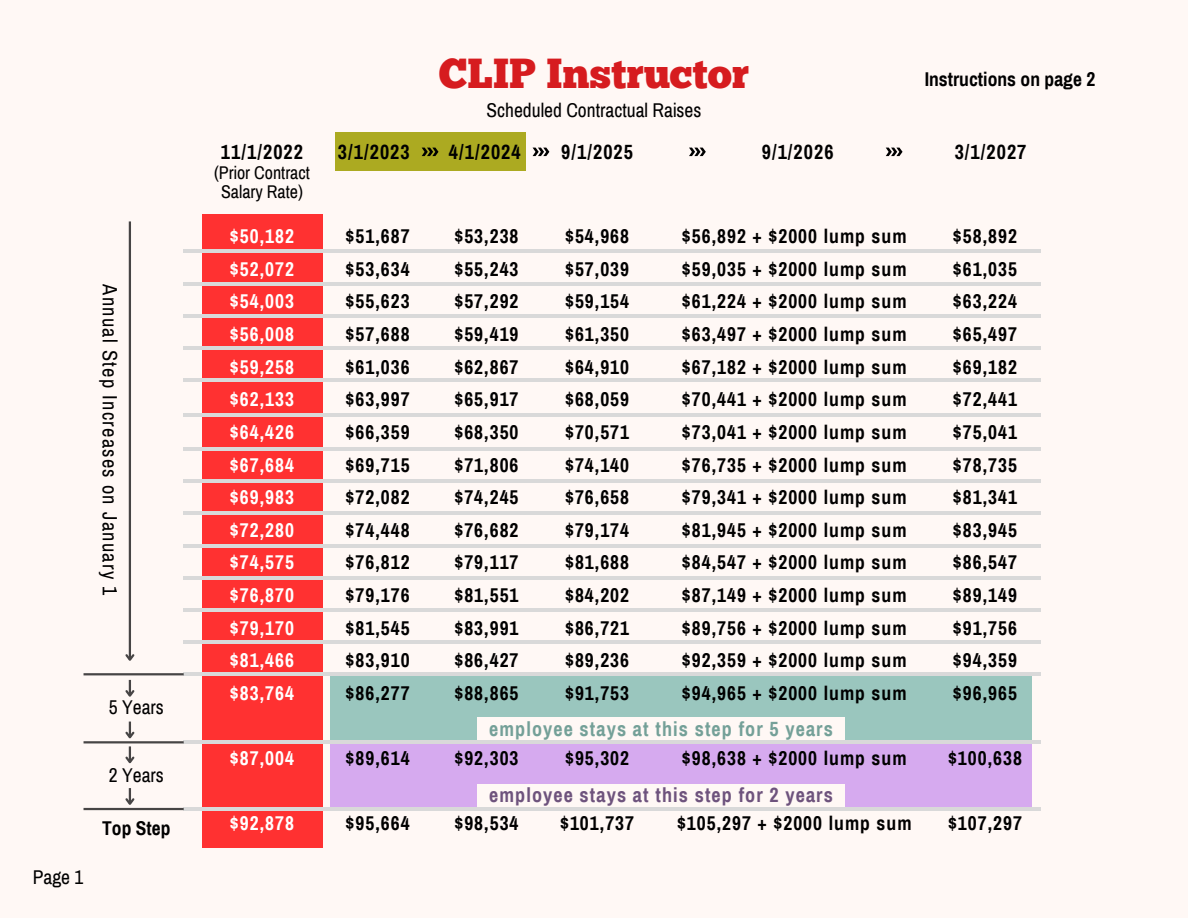
<style>
.page{position:relative;width:1188px;height:918px;background:#fff8f5}
.page>*{position:absolute;margin:0;border:0;box-sizing:border-box;transform-origin:0 0}
.t1{font:42px "Chunk Five";color:#d61c1f}
.t2{font:20.4px "Archivo Narrow";letter-spacing:.065em;color:#000}
.t3{font:700 20.1px "Archivo Narrow";letter-spacing:.055em;color:#000}
.t4{font:700 20.1px "Archivo Narrow";letter-spacing:.055em;color:#74a098}
.t5{font:700 20.1px "Archivo Narrow";letter-spacing:.055em;color:#6e537d}
.t6{font:700 19.5px/32.7px "Archivo Narrow";letter-spacing:.055em;color:#000;text-align:justify}
.t7{font:700 19.5px/32.7px "Archivo Narrow";letter-spacing:.055em;color:#fff;text-align:justify}
.t8{font:19.5px "Archivo Narrow";color:#000}
.t9{font:700 19.5px "Archivo Narrow";color:#000}
.t10{font:18px "Archivo Narrow";color:#000}
</style>
<div class="page">
<div style="left:202px;top:214px;width:120px;height:633px;background:#ff3131"></div>
<hr style="left:184px;top:250px;width:857px;height:3px;background:#d9d9d9">
<hr style="left:184px;top:282px;width:857px;height:4px;background:#d9d9d9">
<hr style="left:184px;top:314px;width:857px;height:4px;background:#d9d9d9">
<hr style="left:184px;top:346px;width:857px;height:4px;background:#d9d9d9">
<hr style="left:184px;top:378px;width:857px;height:4px;background:#d9d9d9">
<div style="left:330px;top:675px;width:701px;height:66px;background:#9ac6be"></div>
<div style="left:330px;top:744px;width:702px;height:63px;background:#d6aaef"></div>
<div style="left:478px;top:717px;width:367px;height:24px;background:#fff8f5"></div>
<div style="left:478px;top:784px;width:367px;height:23px;background:#fff8f5"></div>
<hr style="left:184px;top:413px;width:857px;height:4px;background:#d9d9d9">
<hr style="left:184px;top:447px;width:857px;height:4px;background:#d9d9d9">
<hr style="left:184px;top:479px;width:857px;height:4px;background:#d9d9d9">
<hr style="left:184px;top:511px;width:857px;height:4px;background:#d9d9d9">
<hr style="left:184px;top:544px;width:857px;height:4px;background:#d9d9d9">
<hr style="left:184px;top:576px;width:857px;height:4px;background:#d9d9d9">
<hr style="left:184px;top:608px;width:857px;height:4px;background:#d9d9d9">
<hr style="left:184px;top:640px;width:857px;height:4px;background:#d9d9d9">
<hr style="left:184px;top:672px;width:857px;height:4px;background:#d9d9d9">
<hr style="left:184px;top:740px;width:857px;height:4px;background:#d9d9d9">
<hr style="left:184px;top:807px;width:857px;height:4px;background:#d9d9d9">
<div style="left:335px;top:132px;width:190px;height:39px;background:#acaa21"></div>
<svg style="left:422px;top:148px;width:17px;height:8px"></svg>
<svg style="left:689px;top:148px;width:17px;height:8px"></svg>
<svg style="left:886px;top:148px;width:17px;height:8px"></svg>
<svg style="left:533px;top:148px;width:16px;height:8px"></svg>
<hr style="left:129px;top:221px;width:2px;height:439px;background:#474545">
<svg style="left:125px;top:652px;width:10px;height:9px"></svg>
<hr style="left:84px;top:673px;width:100px;height:2px;background:#474545">
<hr style="left:84px;top:741px;width:100px;height:2px;background:#474545">
<hr style="left:84px;top:808px;width:100px;height:2px;background:#474545">
<svg style="left:125px;top:680px;width:10px;height:17px"></svg>
<svg style="left:123px;top:722px;width:13px;height:42px"></svg>
<svg style="left:123px;top:788px;width:13px;height:20px"></svg>
<h2 class="t2" style="left:121px;top:284px;width:313px;rotate:90deg">Annual Step Increases on January 1</h2>
<h3 class="t8" style="left:109px;top:697px;width:57px">5 Years</h3>
<p class="t8" style="left:33px;top:867px;width:52px">Page 1</p>
<h2 class="t8" style="left:109px;top:765px;width:57px">2 Years</h2>
<h2 class="t6" style="left:102px;top:812px;width:70px">Top Step</h2>
<p class="t1" style="left:439px;top:57px;width:312px">CLIP Instructor</p>
<h1 class="t8" style="left:486px;top:99px;width:217px">Scheduled Contractual Raises</h1>
<h2 class="t9" style="left:925px;top:69px;width:172px">Instructions on page 2</h2>
<p class="t3" style="left:221px;top:141px;width:84px">11/1/2022</p>
<p class="t3" style="left:338px;top:141px;width:73px">3/1/2023</p>
<p class="t3" style="left:449px;top:141px;width:73px">4/1/2024</p>
<h3 class="t3" style="left:561px;top:141px;width:73px">9/1/2025</h3>
<p class="t3" style="left:762px;top:141px;width:73px">9/1/2026</p>
<p class="t3" style="left:955px;top:141px;width:73px">3/1/2027</p>
<p class="t10" style="left:214px;top:163px;width:97px">(Prior Contract</p>
<h2 class="t10" style="left:221px;top:183px;width:83px">Salary Rate)</h2>
<h3 class="t7" style="left:230px;top:220px;width:66px">$50,182 $52,072 $54,003 $56,008 $59,258 $62,133 $64,426 $67,684 $69,983 $72,280 $74,575 $76,870 $79,170 $81,466 $83,764</h3>
<p class="t6" style="left:346px;top:220px;width:66px">$51,687 $53,634 $55,623 $57,688 $61,036 $63,997 $66,359 $69,715 $72,082 $74,448 $76,812 $79,176 $81,545 $83,910 $86,277</p>
<h2 class="t6" style="left:454px;top:220px;width:66px">$53,238 $55,243 $57,292 $59,419 $62,867 $65,917 $68,350 $71,806 $74,245 $76,682 $79,117 $81,551 $83,991 $86,427 $88,865</h2>
<p class="t6" style="left:565px;top:220px;width:66px">$54,968 $57,039 $59,154 $61,350 $64,910 $68,059 $70,571 $74,140 $76,658 $79,174 $81,688 $84,202 $86,721 $89,236 $91,753</p>
<h2 class="t6" style="left:682px;top:220px;width:226px">$56,892 + $2000 lump sum $59,035 + $2000 lump sum $61,224 + $2000 lump sum $63,497 + $2000 lump sum $67,182 + $2000 lump sum $70,441 + $2000 lump sum $73,041 + $2000 lump sum $76,735 + $2000 lump sum $79,341 + $2000 lump sum $81,945 + $2000 lump sum $84,547 + $2000 lump sum $87,149 + $2000 lump sum $89,756 + $2000 lump sum $92,359 + $2000 lump sum $94,965 + $2000 lump sum</h2>
<h2 class="t6" style="left:953px;top:220px;width:66px">$58,892 $61,035 $63,224 $65,497 $69,182 $72,441 $75,041 $78,735 $81,341 $83,945 $86,547 $89,149 $91,756 $94,359 $96,965</h2>
<p class="t4" style="left:489px;top:718px;width:345px">employee stays at this step for 5 years</p>
<h3 class="t7" style="left:230px;top:742px;width:66px">$87,004</h3>
<h2 class="t6" style="left:346px;top:742px;width:66px">$89,614</h2>
<p class="t6" style="left:454px;top:742px;width:66px">$92,303</p>
<h2 class="t6" style="left:565px;top:742px;width:66px">$95,302</h2>
<h2 class="t6" style="left:682px;top:742px;width:226px">$98,638 + $2000 lump sum</h2>
<h2 class="t6" style="left:948px;top:742px;width:76px">$100,638</h2>
<h3 class="t5" style="left:489px;top:785px;width:345px">employee stays at this step for 2 years</h3>
<p class="t7" style="left:230px;top:808px;width:66px">$92,878</p>
<p class="t6" style="left:346px;top:808px;width:66px">$95,664</p>
<h2 class="t6" style="left:454px;top:808px;width:66px">$98,534</h2>
<h2 class="t6" style="left:560px;top:808px;width:76px">$101,737</h2>
<h2 class="t6" style="left:677px;top:808px;width:236px">$105,297 + $2000 lump sum</h2>
<h2 class="t6" style="left:948px;top:808px;width:76px">$107,297</h2>
</div>
